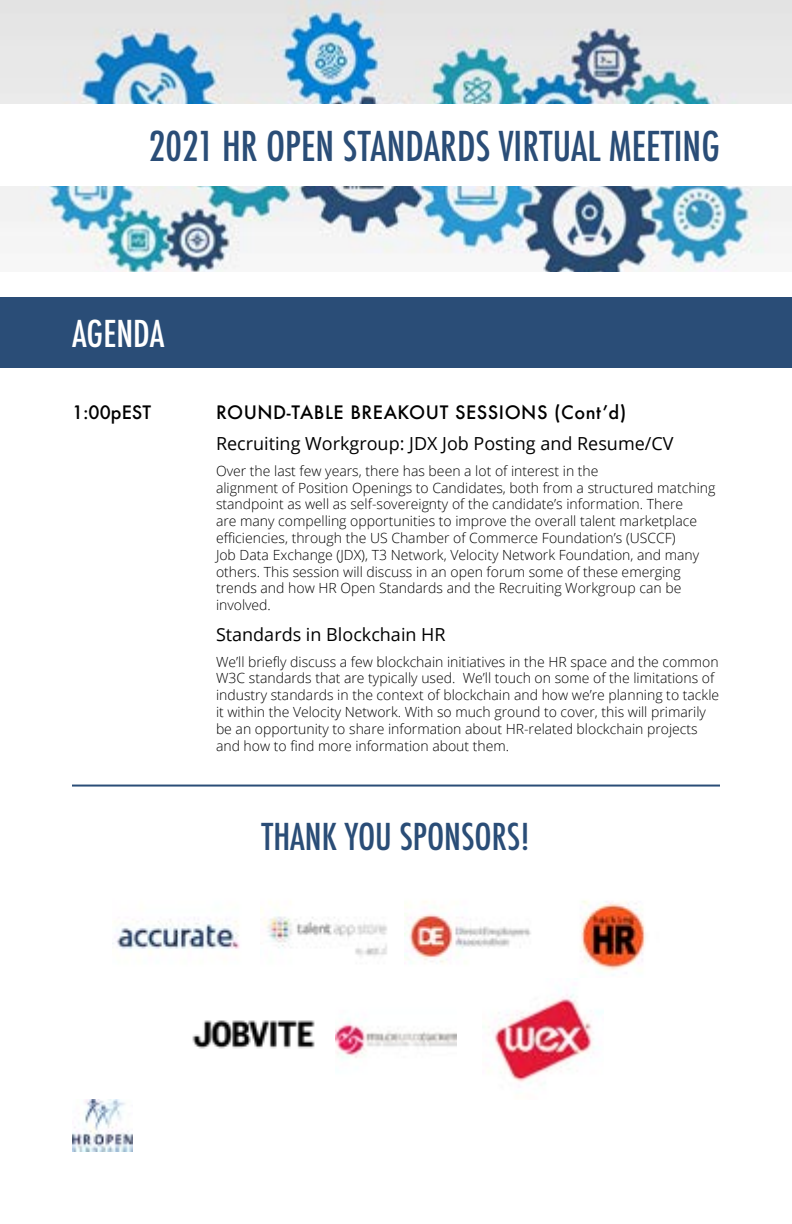
<style>
.page{position:relative;width:792px;height:1224px;background:#fff}
.page>*{position:absolute;margin:0;border:0;box-sizing:border-box;transform-origin:0 0}
.t1{font:500 condensed 40px "Futura";color:#2a4d77}
.t2{font:500 condensed 36px "Futura";color:#2a4d77}
.t3{font:500 condensed 36px "Futura";color:#fff}
.t4{font:18px "Open Sans";color:#000}
.t5{font:500 18px "Futura";letter-spacing:.03em;color:#000}
.t6{font:300 14px/16.8px "Open Sans";color:#000}
</style>
<div class="page">
<img style="left:0;top:0;width:792px;height:272px">
<div style="left:0;top:297px;width:792px;height:70px;background:#2a4d77"></div>
<img style="left:72px;top:1099px;width:60px;height:53px">
<div style="left:0;top:104px;width:792px;height:82px;background:#fff"></div>
<img style="left:112px;top:919px;width:128px;height:35px">
<img style="left:260px;top:908px;width:127px;height:49px">
<img style="left:405px;top:901px;width:126px;height:63px">
<img style="left:192px;top:1020px;width:123px;height:29px">
<img style="left:483px;top:989px;width:121px;height:95px">
<hr style="left:72px;top:785px;width:648px;height:2px;background:#2a4d77">
<img style="left:580px;top:900px;width:66px;height:75px">
<img style="left:335px;top:1018px;width:121px;height:41px">
<h1 class="t1" style="left:149px;top:121px;width:573px">2021 HR OPEN STANDARDS VIRTUAL MEETING</h1>
<h2 class="t3" style="left:72px;top:311px;width:94px">AGENDA</h2>
<p class="t5" style="left:72px;top:400px;width:81px">1:00pEST</p>
<p class="t5" style="left:216px;top:400px;width:412px">ROUND-TABLE BREAKOUT SESSIONS (Cont’d)</p>
<p class="t4" style="left:216px;top:431px;width:459px">Recruiting Workgroup: JDX Job Posting and Resume/CV</p>
<p class="t6" style="left:216px;top:462px;width:501px">Over the last few years, there has been a lot of interest in the<br>alignment of Position Openings to Candidates, both from a structured matching standpoint as well as self-sovereignty of the candidate’s information. There<br>are many compelling opportunities to improve the overall talent marketplace efficiencies, through the US Chamber of Commerce Foundation’s (USCCF)<br>Job Data Exchange (JDX), T3 Network, Velocity Network Foundation, and many others. This session will discuss in an open forum some of these emerging trends and how HR Open Standards and the Recruiting Workgroup can be involved.</p>
<p class="t4" style="left:216px;top:622px;width:231px">Standards in Blockchain HR</p>
<p class="t6" style="left:216px;top:653px;width:505px">We’ll briefly discuss a few blockchain initiatives in the HR space and the common W3C standards that are typically used. We’ll touch on some of the limitations of industry standards in the context of blockchain and how we’re planning to tackle it within the Velocity Network. With so much ground to cover, this will primarily be an opportunity to share information about HR-related blockchain projects and how to find more information about them.</p>
<h2 class="t2" style="left:262px;top:814px;width:270px">THANK YOU SPONSORS!</h2>
</div>
